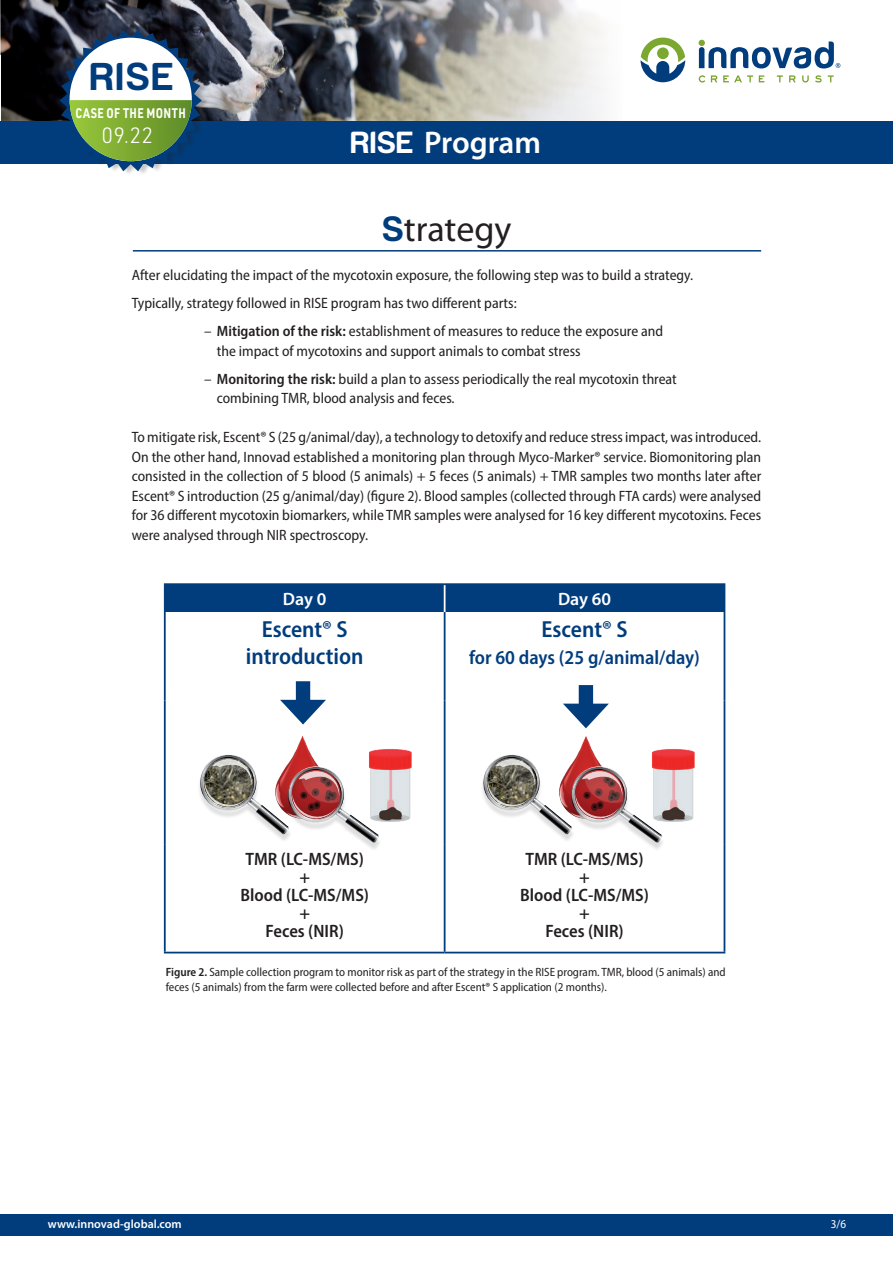
<style>
.page{position:relative;width:893px;height:1263px;background:#fff}
.page>*{position:absolute;margin:0;border:0;box-sizing:border-box;transform-origin:0 0}
.t1{font:700 39.9px "Harabara Mais Bold Harabara Mais";color:#013d7d}
.t2{font:36px "Myriad Pro";color:#231f20}
.t3{font:600 31.35px "Myriad Pro";letter-spacing:-.005em;color:#fff}
.t4{font:600 semi-condensed 23.4px/26.8px "Myriad Pro";color:#013d7d;text-align:center}
.t5{font:300 21.75px "URWDIN";color:#fff}
.t6{font:600 semi-condensed 19.8px "Myriad Pro";color:#013d7d}
.t7{font:600 semi-condensed 18px/18px "Myriad Pro";color:#231f20;text-align:center}
.t8{font:600 18px "Myriad Pro";color:#fff}
.t9{font:semi-condensed 15px/19.5px "Myriad Pro";color:#231f20}
.t10{font:700 13.65px "URWDIN";letter-spacing:.04em;color:#fff;scale:.8 1}
.t11{font:semi-condensed 12px/15px "Myriad Pro";color:#231f20}
.t12{font:600 12px "Myriad Pro";color:#fff}
.t13{font:semi-condensed 12px "Myriad Pro";color:#fff}
.s1{font-family:"Harabara Mais Bold Harabara Mais";font-weight:700}
.s2{font-family:"Harabara Mais Bold Harabara Mais";font-weight:700;color:#013d7d}
.s3{font-weight:600}
</style>
<div class="page">
<img style="left:0;top:0;width:603px;height:121px">
<svg style="left:280px;top:612px;width:444px;height:88px"></svg>
<svg style="left:302px;top:700px;width:422px;height:144px"></svg>
<hr style="left:444px;top:612px;width:1px;height:88px;background:#013d7d">
<hr style="left:444px;top:700px;width:1px;height:144px;background:#013d7d">
<hr style="left:444px;top:844px;width:1px;height:108px;background:#013d7d">
<hr style="left:164px;top:583px;width:281px;height:2px;background:#013d7d">
<hr style="left:164px;top:585px;width:2px;height:27px;background:#013d7d">
<hr style="left:445px;top:583px;width:280px;height:2px;background:#013d7d">
<div style="left:166px;top:585px;width:559px;height:27px;background:#013d7d"></div>
<hr style="left:164px;top:612px;width:2px;height:88px;background:#013d7d">
<hr style="left:724px;top:612px;width:1px;height:88px;background:#013d7d">
<hr style="left:164px;top:700px;width:2px;height:144px;background:#013d7d">
<hr style="left:724px;top:700px;width:1px;height:144px;background:#013d7d">
<hr style="left:164px;top:844px;width:2px;height:108px;background:#013d7d">
<hr style="left:724px;top:844px;width:1px;height:108px;background:#013d7d">
<hr style="left:164px;top:952px;width:281px;height:1px;background:#013d7d">
<hr style="left:445px;top:952px;width:280px;height:1px;background:#013d7d">
<img style="left:296px;top:734px;width:38px;height:17px">
<div style="left:285px;top:769px;width:97px;height:83px;background:#231f20;opacity:.15"></div>
<img style="left:553px;top:734px;width:65px;height:17px">
<div style="left:568px;top:769px;width:97px;height:83px;background:#231f20;opacity:.15"></div>
<div style="left:296px;top:681px;width:14px;height:28px;background:#013d7d"></div>
<svg style="left:280px;top:700px;width:46px;height:24px"></svg>
<div style="left:579px;top:685px;width:14px;height:28px;background:#013d7d"></div>
<svg style="left:563px;top:704px;width:46px;height:24px"></svg>
<div style="left:0;top:1214px;width:893px;height:22px;background:#013d7d"></div>
<hr style="left:133px;top:250px;width:628px;height:2px;background:#013d7d">
<div style="left:0;top:121px;width:893px;height:43px;background:#013d7d"></div>
<svg style="left:699px;top:75px;width:6px;height:8px"></svg>
<svg style="left:711px;top:75px;width:6px;height:7px"></svg>
<svg style="left:723px;top:75px;width:30px;height:7px"></svg>
<svg style="left:759px;top:75px;width:5px;height:7px"></svg>
<svg style="left:777px;top:75px;width:6px;height:7px"></svg>
<svg style="left:789px;top:75px;width:7px;height:7px"></svg>
<svg style="left:802px;top:75px;width:7px;height:8px"></svg>
<svg style="left:815px;top:75px;width:7px;height:8px"></svg>
<svg style="left:828px;top:75px;width:6px;height:7px"></svg>
<svg style="left:640px;top:38px;width:45px;height:44px"></svg>
<svg style="left:699px;top:40px;width:141px;height:29px"></svg>
<div style="left:61px;top:28px;width:149px;height:148px;background:#231f20;opacity:.25"></div>
<svg style="left:60px;top:30px;width:142px;height:141px"></svg>
<img style="left:199px;top:751px;width:180px;height:92px">
<img style="left:480px;top:751px;width:182px;height:92px">
<img style="left:360px;top:742px;width:57px;height:84px">
<img style="left:643px;top:742px;width:58px;height:84px">
<h1 class="t1" style="left:89px;top:53px;width:86px">RISE</h1>
<h3 class="t5" style="left:102px;top:121px;width:53px">09.22</h3>
<h3 class="t3" style="left:350px;top:123px;width:192px"><span class="s1">RISE</span> Program</h3>
<p class="t10" style="left:76px;top:104px;width:139px">CASE OF THE MONTH</p>
<h2 class="t2" style="left:381px;top:207px;width:131px"><span class="s2">S</span>trategy</h2>
<p class="t9" style="left:132px;top:261px;width:563px;line-height:28px">After elucidating the impact of the mycotoxin exposure, the following step was to build a strategy.<br>Typically, strategy followed in RISE program has two different parts:</p>
<p class="t9" style="left:217px;top:321px;width:448px;text-indent:-13px">– <span class="s3">Mitigation of the risk:</span> establishment of measures to reduce the exposure and the impact of mycotoxins and support animals to combat stress</p>
<p class="t9" style="left:217px;top:369px;width:461px;text-indent:-13px">– <span class="s3">Monitoring the risk:</span> build a plan to assess periodically the real mycotoxin threat combining TMR, blood analysis and feces.</p>
<p class="t9" style="left:132px;top:427px;width:631px;text-align:justify">To mitigate risk, Escent® S (25 g/animal/day), a technology to detoxify and reduce stress impact, was introduced.<br>On the other hand, Innovad established a monitoring plan through Myco-Marker® service. Biomonitoring plan consisted in the collection of 5 blood (5 animals) + 5 feces (5 animals) + TMR samples two months later after Escent® S introduction (25 g/animal/day) (figure 2). Blood samples (collected through FTA cards) were analysed for 36 different mycotoxin biomarkers, while TMR samples were analysed for 16 key different mycotoxins. Feces were analysed through NIR spectroscopy.</p>
<p class="t8" style="left:283px;top:587px;width:45px">Day 0</p>
<p class="t8" style="left:558px;top:587px;width:55px">Day 60</p>
<h3 class="t4" style="left:246px;top:615px;width:119px">Escent® S introduction</h3>
<h3 class="t4" style="left:542px;top:615px;width:87px">Escent® S</h3>
<h3 class="t6" style="left:469px;top:644px;width:232px">for 60 days (25 g/animal/day)</h3>
<p class="t7" style="left:240px;top:849px;width:130px">TMR (LC-MS/MS) +<br>Blood (LC-MS/MS) +<br>Feces (NIR)</p>
<p class="t7" style="left:520px;top:849px;width:130px">TMR (LC-MS/MS) +<br>Blood (LC-MS/MS) +<br>Feces (NIR)</p>
<p class="t11" style="left:166px;top:965px;width:561px"><span class="s3">Figure 2.</span> Sample collection program to monitor risk as part of the strategy in the RISE program. TMR, blood (5 animals) and feces (5 animals) from the farm were collected before and after Escent® S application (2 months).</p>
<p class="t12" style="left:48px;top:1216px;width:135px">www.innovad-global.com</p>
<p class="t13" style="left:831px;top:1217px;width:17px">3/6</p>
</div>
